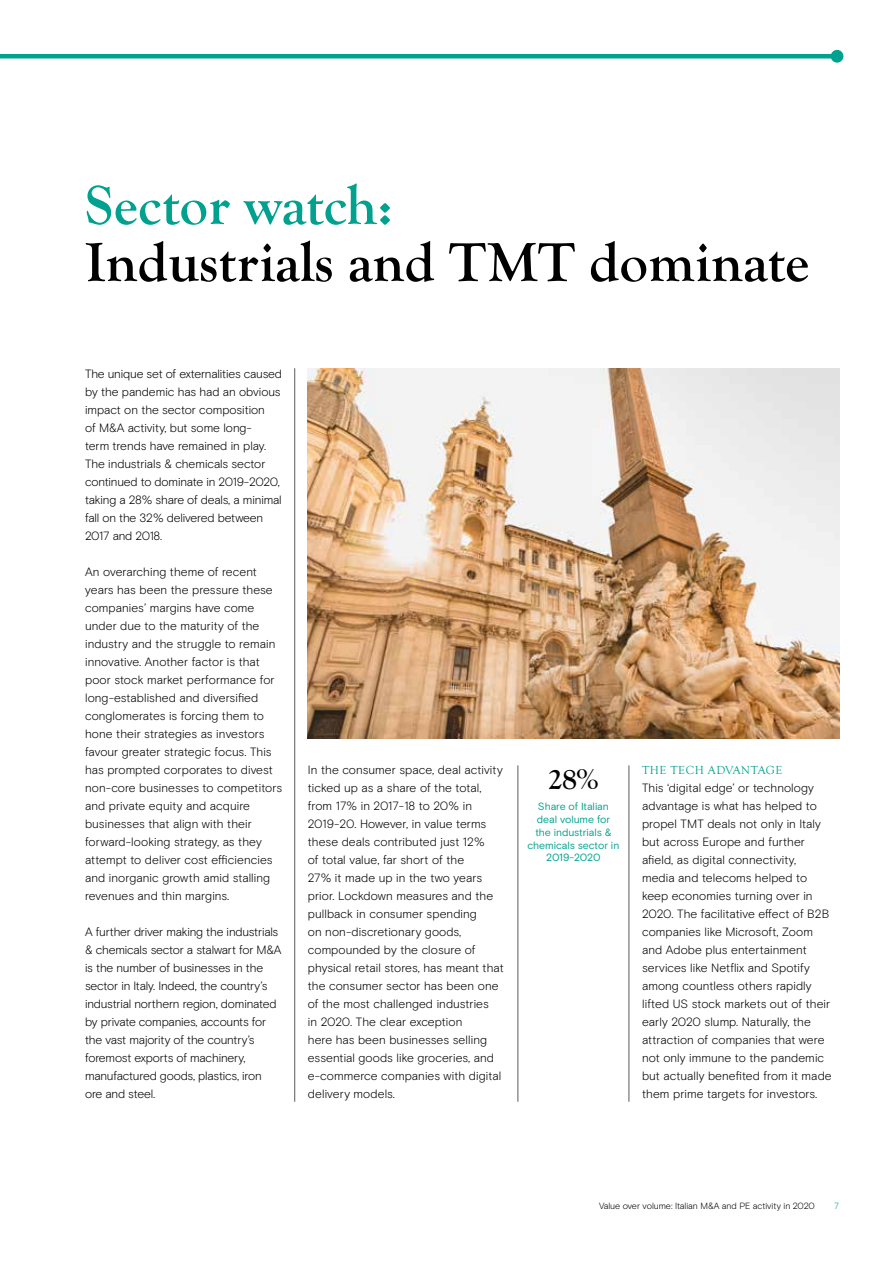
<style>
.page{position:relative;width:893px;height:1263px;background:#fff}
.page>*{position:absolute;margin:0;border:0;box-sizing:border-box;transform-origin:0 0}
.t1{font:700 57px "Goudy Old Sty";color:#000}
.t2{font:700 57px "Goudy Old Sty";letter-spacing:-.005em;color:#00a18e}
.t3{font:700 30px "Goudy Old Sty";color:#000}
.t4{font:300 12px/18px "Basis Grotesque";color:#000}
.t5{font:12px "Goudy Old Style T";letter-spacing:.04em;color:#00a18e}
.t6{font:10.5px/12.8px "Basis Grotesque";letter-spacing:-.01em;color:#00a18e;text-align:center}
.t7{font:300 9px "Basis Grotesque";letter-spacing:-.01em;color:#000}
.t8{font:300 9px "Basis Grotesque";color:#00a18e}
</style>
<div class="page">
<div style="left:0;top:54px;width:837px;height:5px;background:#00a18e"></div>
<div style="left:831px;top:50px;width:12px;height:13px;background:#00a18e;border-radius:50%"></div>
<img style="left:308px;top:368px;width:531px;height:370px">
<hr style="left:518px;top:765px;width:1px;height:337px;background:#58595b">
<hr style="left:294px;top:368px;width:1px;height:734px;background:#58595b">
<hr style="left:629px;top:765px;width:1px;height:337px;background:#58595b">
<h1 class="t2" style="left:85px;top:173px;width:309px">Sector watch:</h1>
<h1 class="t1" style="left:85px;top:230px;width:726px">Industrials and TMT dominate</h1>
<p class="t4" style="left:85px;top:365px;width:198px">The unique set of externalities caused by the pandemic has had an obvious impact on the sector composition<br>of M&amp;A activity, but some long-<br>term trends have remained in play.<br>The industrials &amp; chemicals sector continued to dominate in 2019-2020, taking a 28% share of deals, a minimal fall on the 32% delivered between<br>2017 and 2018.</p>
<p class="t4" style="left:85px;top:563px;width:199px">An overarching theme of recent years has been the pressure these companies’ margins have come under due to the maturity of the industry and the struggle to remain innovative. Another factor is that poor stock market performance for long-established and diversified conglomerates is forcing them to hone their strategies as investors favour greater strategic focus. This has prompted corporates to divest non-core businesses to competitors and private equity and acquire businesses that align with their forward-looking strategy, as they attempt to deliver cost efficiencies and inorganic growth amid stalling revenues and thin margins.</p>
<p class="t4" style="left:85px;top:923px;width:198px">A further driver making the industrials &amp; chemicals sector a stalwart for M&amp;A is the number of businesses in the sector in Italy. Indeed, the country’s industrial northern region, dominated by private companies, accounts for the vast majority of the country’s foremost exports of machinery, manufactured goods, plastics, iron ore and steel.</p>
<p class="t4" style="left:308px;top:761px;width:197px">In the consumer space, deal activity ticked up as a share of the total, from 17% in 2017-18 to 20% in<br>2019-20. However, in value terms these deals contributed just 12%<br>of total value, far short of the<br>27% it made up in the two years prior. Lockdown measures and the pullback in consumer spending<br>on non-discretionary goods, compounded by the closure of physical retail stores, has meant that the consumer sector has been one of the most challenged industries<br>in 2020. The clear exception<br>here has been businesses selling essential goods like groceries, and e-commerce companies with digital delivery models.</p>
<p class="t5" style="left:642px;top:764px;width:142px">THE TECH ADVANTAGE</p>
<h2 class="t3" style="left:548px;top:762px;width:53px">28%</h2>
<p class="t6" style="left:527px;top:800px;width:93px">Share of Italian deal volume for<br>the industrials &amp; chemicals sector in<br>2019-2020</p>
<p class="t4" style="left:642px;top:779px;width:191px">This ‘digital edge’ or technology advantage is what has helped to propel TMT deals not only in Italy but across Europe and further afield, as digital connectivity, media and telecoms helped to keep economies turning over in<br>2020. The facilitative effect of B2B companies like Microsoft, Zoom and Adobe plus entertainment services like Netflix and Spotify among countless others rapidly lifted US stock markets out of their early 2020 slump. Naturally, the attraction of companies that were not only immune to the pandemic but actually benefited from it made them prime targets for investors.</p>
<p class="t7" style="left:599px;top:1200px;width:217px">Value over volume: Italian M&amp;A and PE activity in 2020</p>
<p class="t8" style="left:834px;top:1200px;width:6px">7</p>
</div>
